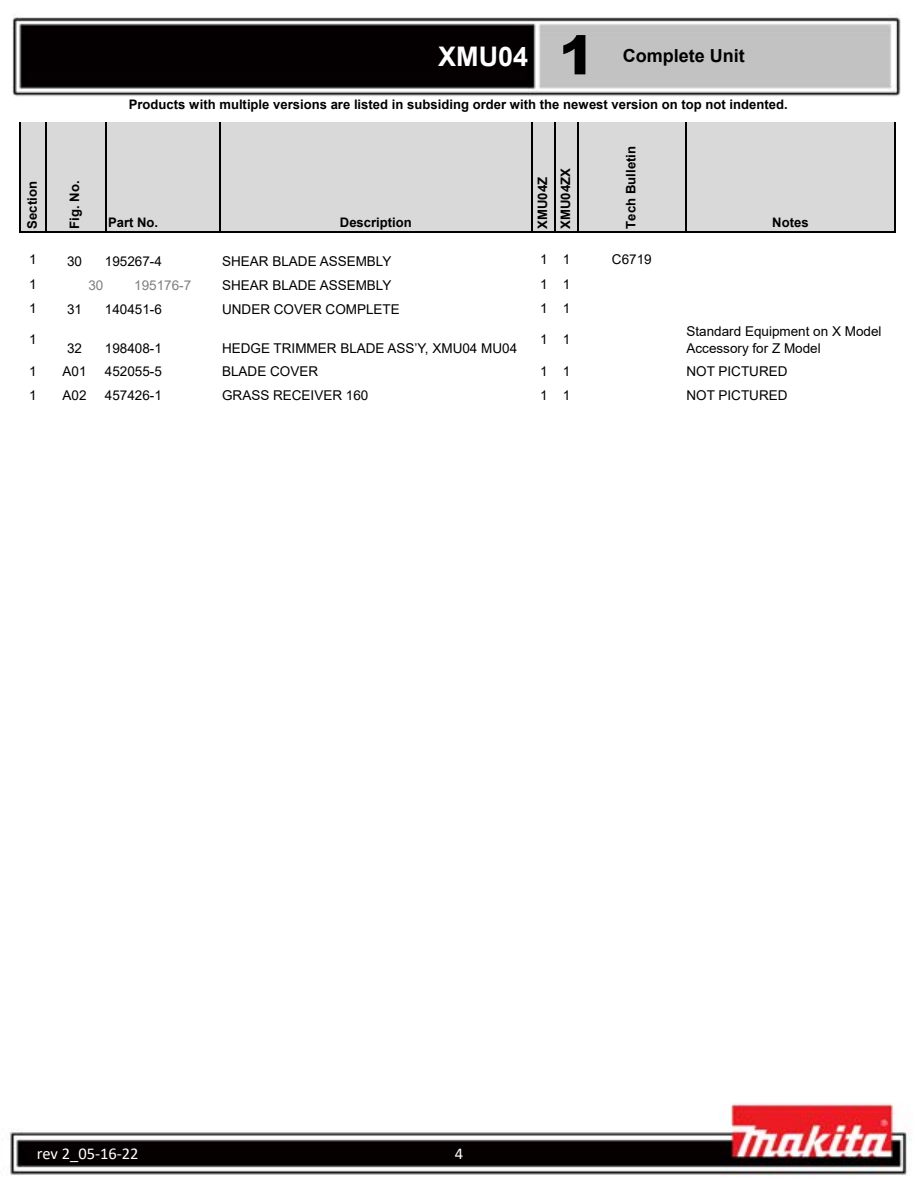
<style>
.page{position:relative;width:918px;height:1188px;background:#fff}
.page>*{position:absolute;margin:0;border:0;box-sizing:border-box;transform-origin:0 0}
.t1{font:700 27px "Arial";color:#fff}
.t2{font:700 18px "Arial";color:#000}
.t3{font:16.5px "Calibri";color:#fff}
.t4{font:13.5px/16.2px "Arial";color:#000}
.t5{font:13.5px "Arial";color:#7f7f7f}
.t6{font:700 13.2px "Arial";color:#000}
.t7{font:700 13.05px/23px "Arial";color:#000}
.s1{font-weight:900;font-size:54px;color:#000}
</style>
<div class="page">
<img style="left:8px;top:17px;width:904px;height:1159px">
<div style="left:21px;top:122px;width:874px;height:110px;background:#d9d9d9"></div>
<hr style="left:20px;top:122px;width:1px;height:110px;background:#000">
<hr style="left:45px;top:122px;width:1px;height:110px;background:#000">
<hr style="left:105px;top:122px;width:1px;height:110px;background:#000">
<hr style="left:219px;top:122px;width:1px;height:110px;background:#000">
<hr style="left:531px;top:122px;width:2px;height:110px;background:#000">
<hr style="left:554px;top:122px;width:2px;height:110px;background:#000">
<hr style="left:577px;top:122px;width:1px;height:110px;background:#000">
<hr style="left:685px;top:122px;width:2px;height:110px;background:#000">
<hr style="left:894px;top:122px;width:2px;height:110px;background:#000">
<hr style="left:21px;top:231px;width:875px;height:1px;background:#000">
<h1 class="t1" style="left:438px;top:37px;width:158px">XMU04 <span class="s1">1</span></h1>
<h2 class="t2" style="left:623px;top:43px;width:124px">Complete Unit</h2>
<p class="t7" style="left:21px;top:229px;width:49px;rotate:-90deg">Section</p>
<p class="t7" style="left:63px;top:229px;width:50px;rotate:-90deg">Fig. No.</p>
<p class="t6" style="left:129px;top:95px;width:660px">Products with multiple versions are listed in subsiding order with the newest version on top not indented.</p>
<p class="t6" style="left:108px;top:213px;width:52px">Part No.</p>
<p class="t6" style="left:340px;top:213px;width:73px">Description</p>
<p class="t7" style="left:531px;top:229px;width:62px;rotate:-90deg">XMU04Z<br>XMU04ZX</p>
<p class="t7" style="left:620px;top:229px;width:84px;rotate:-90deg">Tech Bulletin</p>
<p class="t6" style="left:772px;top:213px;width:38px">Notes</p>
<p class="t4" style="left:29px;top:252px;width:9px">1</p>
<p class="t4" style="left:67px;top:253px;width:17px">30</p>
<p class="t4" style="left:105px;top:253px;width:59px">195267-4</p>
<p class="t4" style="left:222px;top:253px;width:171px">SHEAR BLADE ASSEMBLY</p>
<p class="t4" style="left:540px;top:252px;width:32px">1 1</p>
<p class="t4" style="left:612px;top:252px;width:41px">C6719</p>
<p class="t4" style="left:29px;top:276px;width:9px">1</p>
<p class="t5" style="left:88px;top:276px;width:17px">30</p>
<p class="t5" style="left:134px;top:276px;width:59px">195176-7</p>
<p class="t4" style="left:222px;top:277px;width:171px">SHEAR BLADE ASSEMBLY</p>
<p class="t4" style="left:540px;top:276px;width:32px">1 1</p>
<p class="t4" style="left:29px;top:300px;width:9px">1</p>
<p class="t4" style="left:67px;top:302px;width:17px">31</p>
<p class="t4" style="left:105px;top:302px;width:59px">140451-6</p>
<p class="t4" style="left:222px;top:302px;width:179px">UNDER COVER COMPLETE</p>
<p class="t4" style="left:540px;top:300px;width:32px">1 1</p>
<p class="t4" style="left:29px;top:331px;width:9px">1</p>
<p class="t4" style="left:67px;top:340px;width:17px">32</p>
<p class="t4" style="left:105px;top:340px;width:59px">198408-1</p>
<p class="t4" style="left:222px;top:340px;width:297px">HEDGE TRIMMER BLADE ASS’Y, XMU04 MU04</p>
<p class="t4" style="left:540px;top:331px;width:32px">1 1</p>
<p class="t4" style="left:687px;top:323px;width:197px">Standard Equipment on X Model<br>Accessory for Z Model</p>
<p class="t4" style="left:29px;top:363px;width:9px">1</p>
<p class="t4" style="left:63px;top:363px;width:26px">A01</p>
<p class="t4" style="left:105px;top:363px;width:59px">452055-5</p>
<p class="t4" style="left:222px;top:363px;width:98px">BLADE COVER</p>
<p class="t4" style="left:540px;top:363px;width:32px">1 1</p>
<p class="t4" style="left:687px;top:363px;width:103px">NOT PICTURED</p>
<p class="t4" style="left:29px;top:387px;width:9px">1</p>
<p class="t4" style="left:63px;top:387px;width:26px">A02</p>
<p class="t4" style="left:105px;top:387px;width:59px">457426-1</p>
<p class="t4" style="left:222px;top:387px;width:148px">GRASS RECEIVER 160</p>
<p class="t4" style="left:540px;top:387px;width:32px">1 1</p>
<p class="t4" style="left:687px;top:387px;width:103px">NOT PICTURED</p>
<p class="t3" style="left:37px;top:1142px;width:103px">rev 2_05-16-22</p>
<p class="t3" style="left:455px;top:1142px;width:10px">4</p>
</div>
